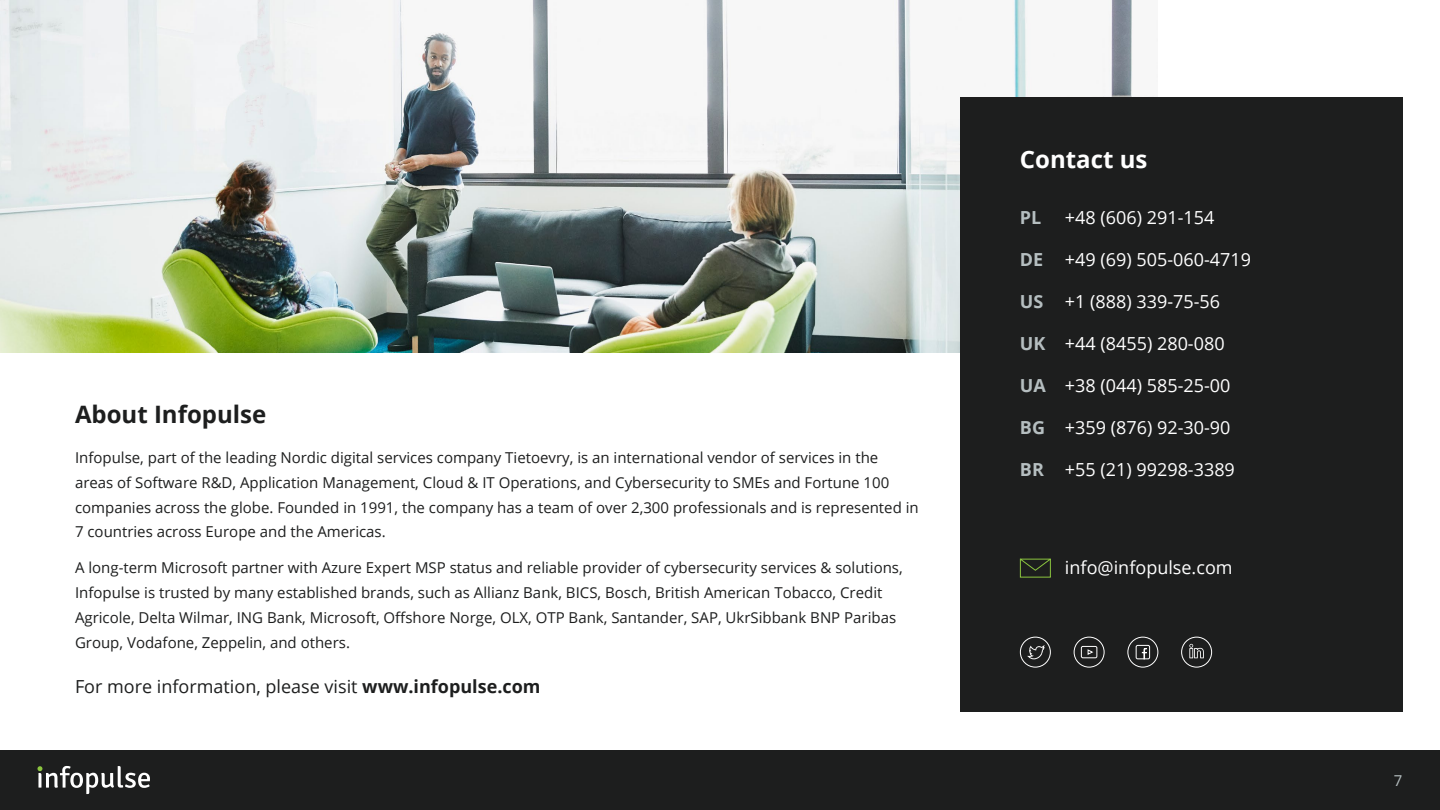
<style>
.page{position:relative;width:1440px;height:810px;background:#fff}
.page>*{position:absolute;margin:0;border:0;box-sizing:border-box;transform-origin:0 0}
.t1{font:700 24px "Open Sans";color:#1d1e1e}
.t2{font:700 24px "Open Sans";color:#fff}
.t3{font:18px "Open Sans";color:#fff}
.t4{font:18px "Open Sans";color:#1d1e1e}
.t5{font:700 18px "Open Sans";color:#b5bec0}
.t6{font:15px/24.8px "Open Sans";color:#1d1e1e}
.t7{font:15px "Open Sans";color:#b5bec0}
.s1{font-weight:700}
</style>
<div class="page">
<img style="left:0;top:0;width:1158px;height:352px">
<div style="left:960px;top:98px;width:442px;height:614px;background:#1d1e1e"></div>
<div style="left:1020px;top:637px;width:31px;height:31px;border:1px solid #fff;border-radius:50%"></div>
<svg style="left:1027px;top:645px;width:18px;height:14px"></svg>
<div style="left:0;top:750px;width:1440px;height:60px;background:#1d1e1e"></div>
<svg style="left:37px;top:766px;width:113px;height:28px"></svg>
<svg style="left:1073px;top:636px;width:32px;height:32px"></svg>
<div style="left:1128px;top:637px;width:30px;height:31px;border:1px solid #fff;border-radius:50%"></div>
<svg style="left:1142px;top:644px;width:5px;height:16px"></svg>
<div style="left:1136px;top:645px;width:14px;height:14px;border:1px solid #fff;border-radius:2px"></div>
<div style="left:1181px;top:637px;width:31px;height:31px;border:1px solid #fff;border-radius:50%"></div>
<svg style="left:1189px;top:644px;width:15px;height:14px"></svg>
<svg style="left:1019px;top:558px;width:32px;height:20px"></svg>
<h1 class="t1" style="left:75px;top:398px;width:193px">About Infopulse</h1>
<p class="t6" style="left:75px;top:445px;width:845px">Infopulse, part of the leading Nordic digital services company Tietoevry, is an international vendor of services in the areas of Software R&amp;D, Application Management, Cloud &amp; IT Operations, and Cybersecurity to SMEs and Fortune 100 companies across the globe. Founded in 1991, the company has a team of over 2,300 professionals and is represented in 7 countries across Europe and the Americas.</p>
<p class="t6" style="left:75px;top:555px;width:829px">A long-term Microsoft partner with Azure Expert MSP status and reliable provider of cybersecurity services &amp; solutions, Infopulse is trusted by many established brands, such as Allianz Bank, BICS, Bosch, British American Tobacco, Credit Agricole, Delta Wilmar, ING Bank, Microsoft, Offshore Norge, OLX, OTP Bank, Santander, SAP, UkrSibbank BNP Paribas Group, Vodafone, Zeppelin, and others.</p>
<p class="t4" style="left:75px;top:674px;width:467px">For more information, please visit <span class="s1">www.infopulse.com</span></p>
<h1 class="t2" style="left:1020px;top:143px;width:129px">Contact us</h1>
<p class="t5" style="left:1020px;top:205px;width:23px">PL</p>
<p class="t5" style="left:1020px;top:247px;width:25px">DE</p>
<p class="t5" style="left:1020px;top:289px;width:25px">US</p>
<p class="t5" style="left:1020px;top:331px;width:27px">UK</p>
<p class="t5" style="left:1020px;top:373px;width:28px">UA</p>
<p class="t5" style="left:1020px;top:415px;width:27px">BG</p>
<p class="t5" style="left:1020px;top:456px;width:25px">BR</p>
<p class="t3" style="left:1065px;top:205px;width:151px">+48 (606) 291-154</p>
<p class="t3" style="left:1065px;top:247px;width:188px">+49 (69) 505-060-4719</p>
<p class="t3" style="left:1065px;top:289px;width:157px">+1 (888) 339-75-56</p>
<p class="t3" style="left:1065px;top:331px;width:161px">+44 (8455) 280-080</p>
<p class="t3" style="left:1065px;top:373px;width:167px">+38 (044) 585-25-00</p>
<p class="t3" style="left:1065px;top:415px;width:167px">+359 (876) 92-30-90</p>
<p class="t3" style="left:1065px;top:457px;width:171px">+55 (21) 99298-3389</p>
<p class="t3" style="left:1065px;top:555px;width:169px">info@infopulse.com</p>
<p class="t7" style="left:1394px;top:770px;width:10px">7</p>
</div>
